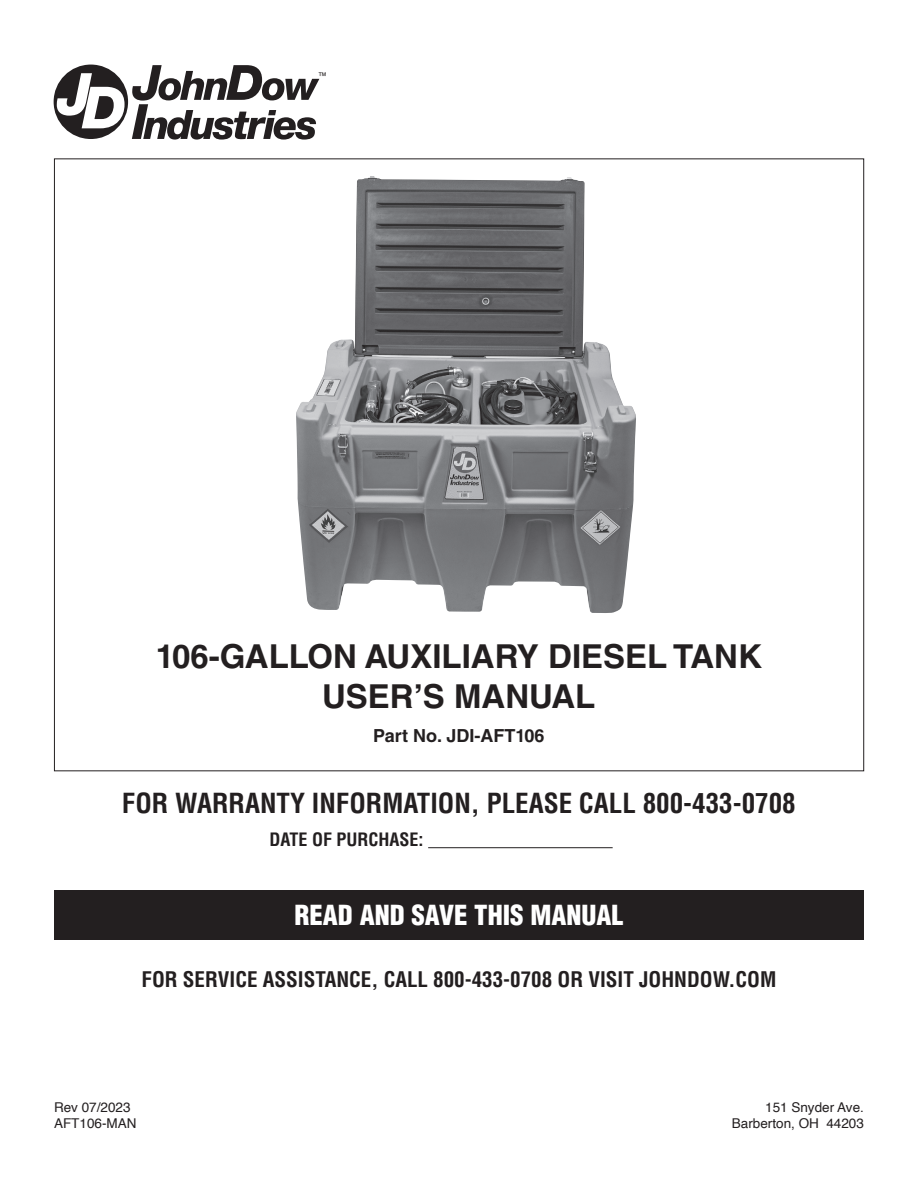
<style>
.page{position:relative;width:918px;height:1188px;background:#fff}
.page>*{position:absolute;margin:0;border:0;box-sizing:border-box;transform-origin:0 0}
.t1{font:700 33px/39.6px "Helvetica LT Std";color:#231f20;text-align:center}
.t2{font:700 condensed 27px "Helvetica LT Std";color:#231f20}
.t3{font:900 condensed 27px "Helvetica LT Std";color:#fff}
.t4{font:700 condensed 21px "Helvetica LT Std";color:#231f20}
.t5{font:700 18px "Helvetica LT Std";color:#231f20}
.t6{font:700 condensed 18px "Helvetica LT Std";color:#231f20}
.t7{font:13.5px/16.2px "Helvetica";color:#231f20;text-align:right}
.t8{font:9.3px "Arial";color:#231f20}
</style>
<div class="page">
<svg style="left:132px;top:65px;width:187px;height:75px"></svg>
<div style="left:54px;top:65px;width:74px;height:74px;background:#231f20;border-radius:50%"></div>
<svg style="left:57px;top:73px;width:68px;height:55px"></svg>
<div style="left:54px;top:891px;width:810px;height:49px;background:#231f20"></div>
<hr style="left:428px;top:847px;width:185px;height:1px;background:#231f20">
<img style="left:296px;top:177px;width:340px;height:436px">
<p class="t8" style="left:318px;top:69px;width:11px">™</p>
<h1 class="t1" style="left:156px;top:636px;width:608px">106-GALLON AUXILIARY DIESEL TANK<br>USER’S MANUAL</h1>
<p class="t5" style="left:373px;top:725px;width:173px">Part No. JDI-AFT106</p>
<p class="t2" style="left:122px;top:786px;width:675px">FOR WARRANTY INFORMATION, PLEASE CALL 800-433-0708</p>
<p class="t6" style="left:270px;top:828px;width:156px">DATE OF PURCHASE:</p>
<p class="t3" style="left:294px;top:898px;width:331px">READ AND SAVE THIS MANUAL</p>
<p class="t4" style="left:142px;top:966px;width:636px">FOR SERVICE ASSISTANCE, CALL 800-433-0708 OR VISIT JOHNDOW.COM</p>
<p class="t7" style="left:54px;top:1099px;width:84px;text-align:left">Rev 07/2023<br>AFT106-MAN</p>
<p class="t7" style="left:732px;top:1099px;width:134px">151 Snyder Ave.<br>Barberton, OH 44203</p>
</div>
